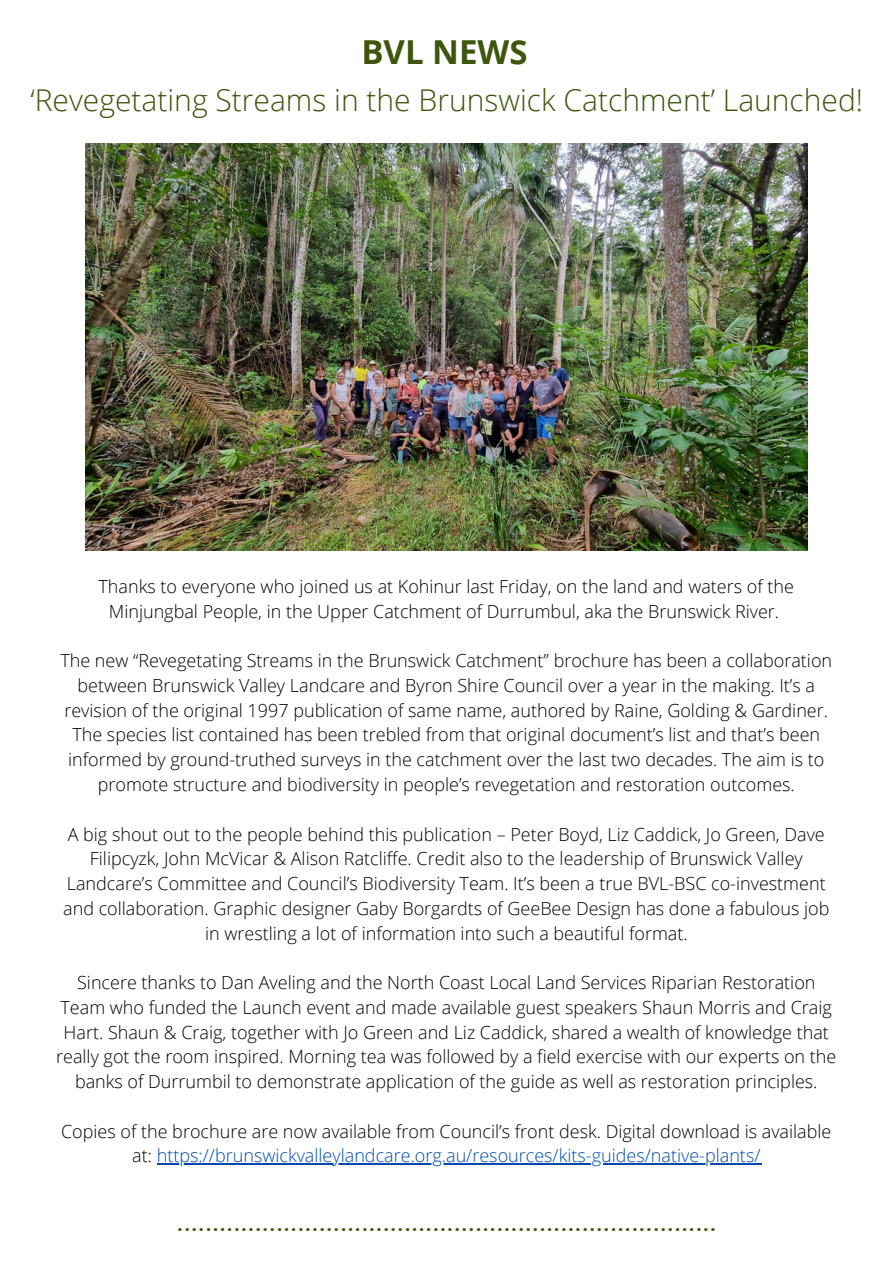
<style>
.page{position:relative;width:894px;height:1264px;background:#fff}
.page>*{position:absolute;margin:0;border:0;box-sizing:border-box;transform-origin:0 0}
.t1{font:700 33px "Open Sans";color:#3d550c}
.t2{font:300 30px "Open Sans";color:#3d550c}
.t3{font:27px "Canva Sans";color:#3d550c}
.t4{font:300 18px/24.8px "Open Sans";color:#000;text-align:center}
.s1{color:#004aad}
</style>
<div class="page">
<img style="left:86px;top:144px;width:721px;height:406px">
<hr style="left:157px;top:1163px;width:604px;height:1px;background:#004aad">
<h1 class="t1" style="left:361px;top:28px;width:168px">BVL NEWS</h1>
<h2 class="t2" style="left:30px;top:79px;width:834px">‘Revegetating Streams in the Brunswick Catchment’ Launched!</h2>
<p class="t4" style="left:98px;top:573px;width:696px">Thanks to everyone who joined us at Kohinur last Friday, on the land and waters of the<br>Minjungbal People, in the Upper Catchment of Durrumbul, aka the Brunswick River.</p>
<p class="t4" style="left:60px;top:648px;width:773px">The new “Revegetating Streams in the Brunswick Catchment” brochure has been a collaboration between Brunswick Valley Landcare and Byron Shire Council over a year in the making. It’s a revision of the original 1997 publication of same name, authored by Raine, Golding &amp; Gardiner.<br>The species list contained has been trebled from that original document’s list and that’s been informed by ground-truthed surveys in the catchment over the last two decades. The aim is to promote structure and biodiversity in people’s revegetation and restoration outcomes.</p>
<p class="t4" style="left:63px;top:821px;width:767px">A big shout out to the people behind this publication – Peter Boyd, Liz Caddick, Jo Green, Dave Filipcyzk, John McVicar &amp; Alison Ratcliffe. Credit also to the leadership of Brunswick Valley Landcare’s Committee and Council’s Biodiversity Team. It’s been a true BVL-BSC co-investment and collaboration. Graphic designer Gaby Borgardts of GeeBee Design has done a fabulous job in wrestling a lot of information into such a beautiful format.</p>
<p class="t4" style="left:56px;top:969px;width:781px">Sincere thanks to Dan Aveling and the North Coast Local Land Services Riparian Restoration Team who funded the Launch event and made available guest speakers Shaun Morris and Craig Hart. Shaun &amp; Craig, together with Jo Green and Liz Caddick, shared a wealth of knowledge that really got the room inspired. Morning tea was followed by a field exercise with our experts on the banks of Durrumbil to demonstrate application of the guide as well as restoration principles.</p>
<p class="t4" style="left:61px;top:1118px;width:771px">Copies of the brochure are now available from Council’s front desk. Digital download is available at: <span class="s1">https://brunswickvalleylandcare.org.au/resources/kits-guides/native-plants/</span></p>
<p class="t3" style="left:176px;top:1201px;width:541px">............................................................................</p>
</div>
